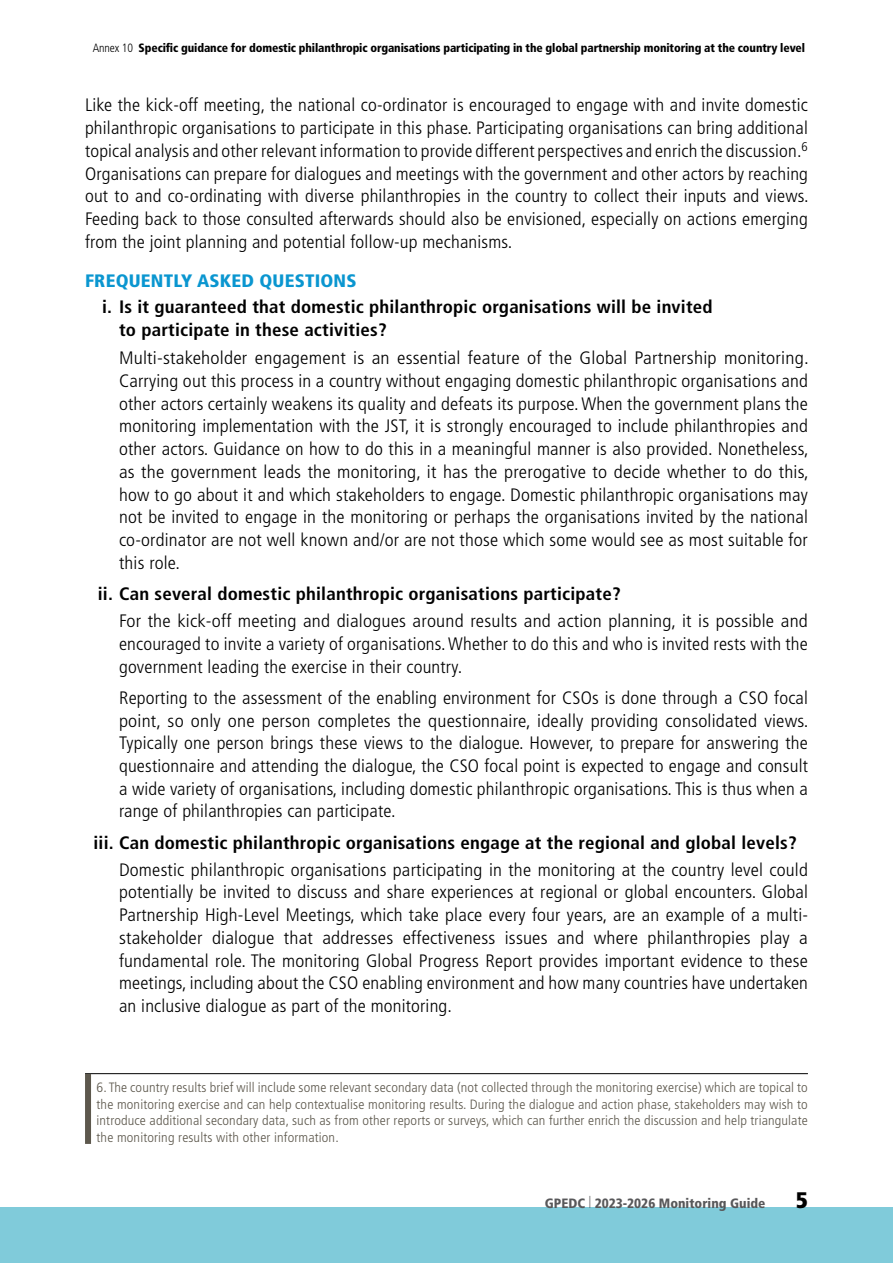
<style>
.page{position:relative;width:893px;height:1263px;background:#fff}
.page>*{position:absolute;margin:0;border:0;box-sizing:border-box;transform-origin:0 0}
.t1{font:900 condensed 22.5px "Frutiger LT Std";color:#000}
.t2{font:300 condensed 18px/22.8px "Frutiger LT Std";letter-spacing:.01em;color:#000;text-align:justify;scale:1.05 1}
.t3{font:300 condensed 18px/22.8px "Frutiger LT Std";letter-spacing:.01em;color:#000;text-align:justify;scale:1.09 1}
.t4{font:300 condensed 18px/22.8px "Frutiger LT Std";letter-spacing:.01em;color:#000;text-align:justify;scale:1.06 1}
.t5{font:700 condensed 18px/22.8px "Frutiger LT Std";letter-spacing:.01em;color:#000;scale:1.05 1}
.t6{font:300 condensed 18px/22.8px "Frutiger LT Std";letter-spacing:.01em;color:#000;text-align:justify;scale:1.08 1}
.t7{font:900 condensed 18px "Frutiger LT Std";letter-spacing:.01em;color:#0a96d0;scale:1.05 1}
.t8{font:300 condensed 13.5px/16.5px "Frutiger LT Std";letter-spacing:.01em;color:#5d584d;text-align:justify;scale:1.05 1}
.t9{font:900 condensed 13.5px "Frutiger LT Std";color:#58585a}
.t10{font:900 condensed 12px "Frutiger LT Std";letter-spacing:-.01em;color:#000}
.s1{font-weight:300}
</style>
<div class="page">
<div style="left:0;top:1208px;width:893px;height:55px;background:#80cbda"></div>
<hr style="left:85px;top:1073px;width:723px;height:1px;background:#000">
<div style="left:85px;top:1074px;width:6px;height:70px;background:#5d584d"></div>
<p class="t10" style="left:93px;top:40px;width:714px"><span class="s1">Annex 10</span> Specific guidance for domestic philanthropic organisations participating in the global partnership monitoring at the country level</p>
<p class="t2" style="left:85px;top:94px;width:691px">Like the kick-off meeting, the national co-ordinator is encouraged to engage with and invite domestic philanthropic organisations to participate in this phase. Participating organisations can bring additional topical analysis and other relevant information to provide different perspectives and enrich the discussion.<sup>6<br></sup>Organisations can prepare for dialogues and meetings with the government and other actors by reaching out to and co-ordinating with diverse philanthropies in the country to collect their inputs and views.<br>Feeding back to those consulted afterwards should also be envisioned, especially on actions emerging from the joint planning and potential follow-up mechanisms.</p>
<p class="t7" style="left:85px;top:270px;width:260px">FREQUENTLY ASKED QUESTIONS</p>
<p class="t5" style="left:119px;top:295px;width:567px;text-indent:-17px">i. Is it guaranteed that domestic philanthropic organisations will be invited to participate in these activities?</p>
<p class="t3" style="left:119px;top:347px;width:634px">Multi-stakeholder engagement is an essential feature of the Global Partnership monitoring.<br>Carrying out this process in a country without engaging domestic philanthropic organisations and other actors certainly weakens its quality and defeats its purpose. When the government plans the monitoring implementation with the JST, it is strongly encouraged to include philanthropies and other actors. Guidance on how to do this in a meaningful manner is also provided. Nonetheless, as the government leads the monitoring, it has the prerogative to decide whether to do this, how to go about it and which stakeholders to engage. Domestic philanthropic organisations may not be invited to engage in the monitoring or perhaps the organisations invited by the national co‑ordinator are not well known and/or are not those which some would see as most suitable for this role.</p>
<p class="t5" style="left:98px;top:582px;width:500px">ii. Can several domestic philanthropic organisations participate?</p>
<p class="t6" style="left:119px;top:610px;width:639px">For the kick-off meeting and dialogues around results and action planning, it is possible and encouraged to invite a variety of organisations. Whether to do this and who is invited rests with the government leading the exercise in their country.</p>
<p class="t2" style="left:119px;top:686px;width:658px">Reporting to the assessment of the enabling environment for CSOs is done through a CSO focal point, so only one person completes the questionnaire, ideally providing consolidated views.<br>Typically one person brings these views to the dialogue. However, to prepare for answering the questionnaire and attending the dialogue, the CSO focal point is expected to engage and consult a wide variety of organisations, including domestic philanthropic organisations. This is thus when a range of philanthropies can participate.</p>
<p class="t5" style="left:94px;top:831px;width:671px">iii. Can domestic philanthropic organisations engage at the regional and global levels?</p>
<p class="t4" style="left:119px;top:858px;width:651px">Domestic philanthropic organisations participating in the monitoring at the country level could potentially be invited to discuss and share experiences at regional or global encounters. Global Partnership High-Level Meetings, which take place every four years, are an example of a multi&shy;stakeholder dialogue that addresses effectiveness issues and where philanthropies play a fundamental role. The monitoring Global Progress Report provides important evidence to these meetings, including about the CSO enabling environment and how many countries have undertaken an inclusive dialogue as part of the monitoring.</p>
<p class="t8" style="left:97px;top:1079px;width:679px">6. The country results brief will include some relevant secondary data (not collected through the monitoring exercise) which are topical to the monitoring exercise and can help contextualise monitoring results. During the dialogue and action phase, stakeholders may wish to introduce additional secondary data, such as from other reports or surveys, which can further enrich the discussion and help triangulate the monitoring results with other information.</p>
<p class="t9" style="left:545px;top:1195px;width:222px">GPEDC <sup>|</sup> 2023-2026 Monitoring Guide</p>
<p class="t1" style="left:796px;top:1186px;width:13px">5</p>
</div>
